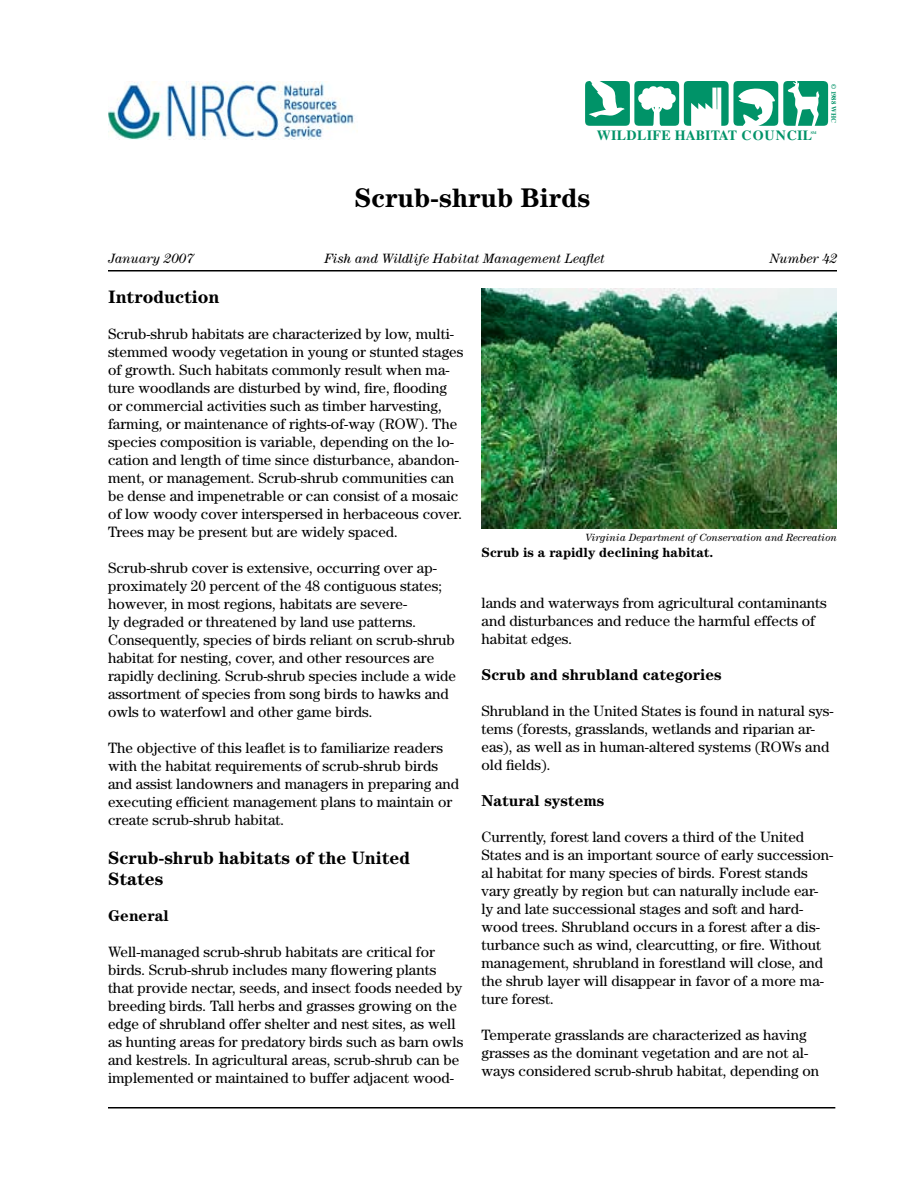
<style>
.page{position:relative;width:918px;height:1188px;background:#fff}
.page>*{position:absolute;margin:0;border:0;box-sizing:border-box;transform-origin:0 0}
.t1{font:700 27px "Century";color:#000}
.t2{font:700 18px/21px "Century";color:#000}
.t3{font:700 15.75px "Century";color:#000}
.t4{font:15px/18px "Century";color:#000}
.t5{font:700 13.95px "Times";letter-spacing:.025em;color:#009368}
.t6{font:italic 13.5px "Century";color:#000}
.t7{font:700 13.5px "Century";color:#000}
.t8{font:italic 10.5px "Century";color:#000}
.t9{font:700 6.75px "Times";color:#009368}
.t10{font:700 3.9px "Times";color:#009368}
</style>
<div class="page">
<hr style="left:108px;top:270px;width:729px;height:2px;background:#000">
<img style="left:108px;top:81px;width:247px;height:58px">
<hr style="left:108px;top:1107px;width:727px;height:1px;background:#000">
<svg style="left:585px;top:81px;width:243px;height:45px"></svg>
<img style="left:482px;top:289px;width:355px;height:240px">
<p class="t5" style="left:597px;top:127px;width:217px">WILDLIFE HABITAT COUNCIL</p>
<p class="t10" style="left:811px;top:130px;width:7px">SM</p>
<p class="t9" style="left:838px;top:84px;width:40px;rotate:90deg">© 1988 WHC</p>
<h1 class="t1" style="left:355px;top:182px;width:237px">Scrub-shrub Birds</h1>
<p class="t6" style="left:108px;top:250px;width:87px">January 2007</p>
<p class="t6" style="left:324px;top:250px;width:282px">Fish and Wildlife Habitat Management Leaflet</p>
<p class="t6" style="left:770px;top:250px;width:69px">Number 42</p>
<p class="t2" style="left:108px;top:286px;width:113px">Introduction</p>
<p class="t4" style="left:108px;top:324px;width:357px">Scrub-shrub habitats are characterized by low, multi&shy;stemmed woody vegetation in young or stunted stages of growth. Such habitats commonly result when ma&shy;ture woodlands are disturbed by wind, fire, flooding or commercial activities such as timber harvesting, farming, or maintenance of rights-of-way (ROW). The species composition is variable, depending on the lo&shy;cation and length of time since disturbance, abandon&shy;ment, or management. Scrub-shrub communities can be dense and impenetrable or can consist of a mosaic of low woody cover interspersed in herbaceous cover.<br>Trees may be present but are widely spaced.</p>
<p class="t4" style="left:108px;top:558px;width:350px">Scrub-shrub cover is extensive, occurring over ap&shy;proximately 20 percent of the 48 contiguous states; however, in most regions, habitats are severe-<br>ly degraded or threatened by land use patterns.<br>Consequently, species of birds reliant on scrub-shrub habitat for nesting, cover, and other resources are rapidly declining. Scrub-shrub species include a wide assortment of species from song birds to hawks and owls to waterfowl and other game birds.</p>
<p class="t4" style="left:108px;top:738px;width:353px">The objective of this leaflet is to familiarize readers with the habitat requirements of scrub-shrub birds and assist landowners and managers in preparing and executing efficient management plans to maintain or create scrub-shrub habitat.</p>
<p class="t2" style="left:108px;top:847px;width:304px">Scrub-shrub habitats of the United<br>States</p>
<p class="t3" style="left:108px;top:906px;width:62px">General</p>
<p class="t4" style="left:108px;top:942px;width:357px">Well-managed scrub-shrub habitats are critical for birds. Scrub-shrub includes many flowering plants that provide nectar, seeds, and insect foods needed by breeding birds. Tall herbs and grasses growing on the edge of shrubland offer shelter and nest sites, as well as hunting areas for predatory birds such as barn owls and kestrels. In agricultural areas, scrub-shrub can be implemented or maintained to buffer adjacent wood-</p>
<p class="t8" style="left:585px;top:532px;width:253px">Virginia Department of Conservation and Recreation</p>
<p class="t7" style="left:482px;top:545px;width:234px">Scrub is a rapidly declining habitat.</p>
<p class="t4" style="left:482px;top:593px;width:347px">lands and waterways from agricultural contaminants and disturbances and reduce the harmful effects of habitat edges.</p>
<p class="t3" style="left:482px;top:665px;width:242px">Scrub and shrubland categories</p>
<p class="t4" style="left:482px;top:701px;width:354px">Shrubland in the United States is found in natural sys&shy;tems (forests, grasslands, wetlands and riparian ar&shy;eas), as well as in human-altered systems (ROWs and old fields).</p>
<p class="t3" style="left:482px;top:791px;width:124px">Natural systems</p>
<p class="t4" style="left:482px;top:827px;width:353px">Currently, forest land covers a third of the United States and is an important source of early succession&shy;al habitat for many species of birds. Forest stands vary greatly by region but can naturally include ear&shy;ly and late successional stages and soft and hard&shy;wood trees. Shrubland occurs in a forest after a dis&shy;turbance such as wind, clearcutting, or fire. Without management, shrubland in forestland will close, and the shrub layer will disappear in favor of a more ma&shy;ture forest.</p>
<p class="t4" style="left:482px;top:1025px;width:339px">Temperate grasslands are characterized as having grasses as the dominant vegetation and are not al&shy;ways considered scrub-shrub habitat, depending on</p>
</div>
